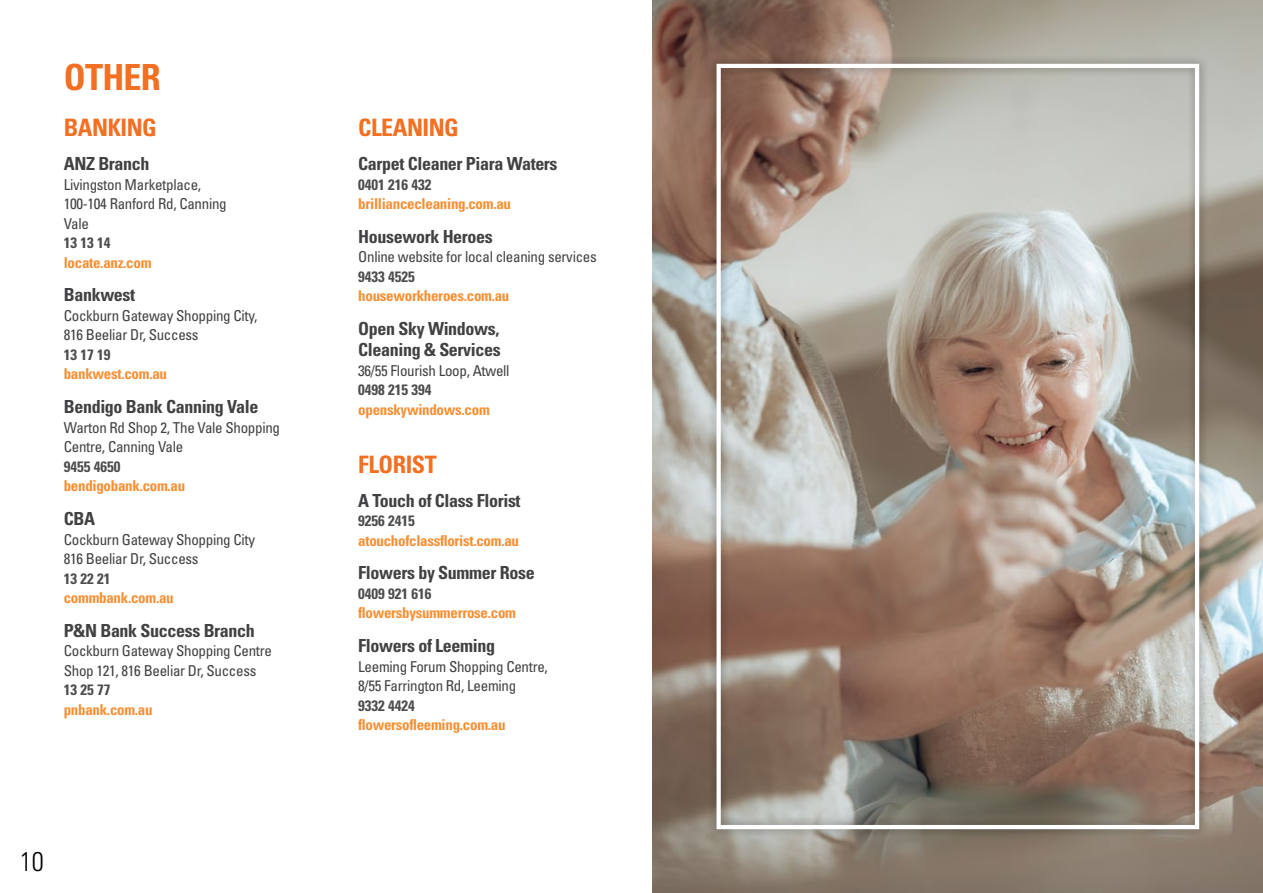
<style>
.page{position:relative;width:1263px;height:893px;background:#fff}
.page>*{position:absolute;margin:0;border:0;box-sizing:border-box;transform-origin:0 0}
.t1{font:700 condensed 36px "Univers LT Std";letter-spacing:-.02em;color:#f36f21}
.t2{font:300 condensed 27px "Univers LT Std";color:#000}
.t3{font:700 condensed 24px "Univers LT Std";letter-spacing:-.02em;color:#f36f21}
.t4{font:700 condensed 18px/21px "Univers LT Std";letter-spacing:-.02em;color:#414042}
.t5{font:condensed 15px/19.5px "Univers LT Std";letter-spacing:-.02em;color:#414042}
.t6{font:700 condensed 15px "Univers LT Std";letter-spacing:-.02em;color:#f78f33}
.t7{font:700 condensed 15px "Univers LT Std";color:#4c4c4e}
</style>
<div class="page">
<img style="left:653px;top:0;width:610px;height:893px">
<div style="left:708px;top:55px;width:501px;height:783px;background:#000;opacity:.4"></div>
<div style="left:716px;top:64px;width:483px;height:765px;border:4px solid #fff"></div>
<h1 class="t1" style="left:64px;top:55px;width:99px">OTHER</h1>
<h3 class="t3" style="left:64px;top:113px;width:95px">BANKING</h3>
<p class="t4" style="left:64px;top:153px;width:87px">ANZ Branch</p>
<p class="t5" style="left:64px;top:174px;width:164px">Livingston Marketplace,<br>100-104 Ranford Rd, Canning<br>Vale</p>
<p class="t7" style="left:64px;top:234px;width:48px">13 13 14</p>
<p class="t6" style="left:64px;top:253px;width:89px">locate.anz.com</p>
<p class="t4" style="left:64px;top:284px;width:73px">Bankwest</p>
<p class="t5" style="left:64px;top:306px;width:195px">Cockburn Gateway Shopping City,<br>816 Beeliar Dr, Success</p>
<p class="t7" style="left:64px;top:345px;width:48px">13 17 19</p>
<p class="t6" style="left:64px;top:365px;width:105px">bankwest.com.au</p>
<p class="t4" style="left:64px;top:396px;width:196px">Bendigo Bank Canning Vale</p>
<p class="t5" style="left:64px;top:417px;width:218px">Warton Rd Shop 2, The Vale Shopping<br>Centre, Canning Vale</p>
<p class="t7" style="left:64px;top:457px;width:58px">9455 4650</p>
<p class="t6" style="left:64px;top:477px;width:123px">bendigobank.com.au</p>
<p class="t4" style="left:64px;top:508px;width:33px">CBA</p>
<p class="t5" style="left:64px;top:529px;width:193px">Cockburn Gateway Shopping City<br>816 Beeliar Dr, Success</p>
<p class="t7" style="left:64px;top:569px;width:48px">13 22 21</p>
<p class="t6" style="left:64px;top:588px;width:111px">commbank.com.au</p>
<p class="t4" style="left:64px;top:620px;width:193px">P&amp;N Bank Success Branch</p>
<p class="t5" style="left:64px;top:641px;width:210px">Cockburn Gateway Shopping Centre<br>Shop 121, 816 Beeliar Dr, Success</p>
<p class="t7" style="left:64px;top:681px;width:48px">13 25 77</p>
<p class="t6" style="left:64px;top:700px;width:90px">pnbank.com.au</p>
<h2 class="t2" style="left:20px;top:845px;width:25px">10</h2>
<h3 class="t3" style="left:358px;top:113px;width:102px">CLEANING</h3>
<p class="t4" style="left:358px;top:153px;width:201px">Carpet Cleaner Piara Waters</p>
<p class="t7" style="left:358px;top:175px;width:75px">0401 216 432</p>
<p class="t6" style="left:358px;top:195px;width:154px">brilliancecleaning.com.au</p>
<p class="t4" style="left:358px;top:226px;width:136px">Housework Heroes</p>
<p class="t5" style="left:358px;top:247px;width:240px">Online website for local cleaning services</p>
<p class="t7" style="left:358px;top:267px;width:58px">9433 4525</p>
<p class="t6" style="left:358px;top:287px;width:153px">houseworkheroes.com.au</p>
<p class="t4" style="left:358px;top:318px;width:144px">Open Sky Windows,<br>Cleaning &amp; Services</p>
<p class="t5" style="left:358px;top:360px;width:153px">36/55 Flourish Loop, Atwell</p>
<p class="t7" style="left:358px;top:381px;width:75px">0498 215 394</p>
<p class="t6" style="left:358px;top:400px;width:133px">openskywindows.com</p>
<h3 class="t3" style="left:358px;top:449px;width:80px">FLORIST</h3>
<p class="t4" style="left:358px;top:490px;width:164px">A Touch of Class Florist</p>
<p class="t7" style="left:358px;top:511px;width:58px">9256 2415</p>
<p class="t6" style="left:358px;top:531px;width:162px">atouchofclassflorist.com.au</p>
<p class="t4" style="left:358px;top:562px;width:178px">Flowers by Summer Rose</p>
<p class="t7" style="left:358px;top:584px;width:75px">0409 921 616</p>
<p class="t6" style="left:358px;top:604px;width:159px">flowersbysummerrose.com</p>
<p class="t4" style="left:358px;top:635px;width:138px">Flowers of Leeming</p>
<p class="t5" style="left:358px;top:656px;width:191px">Leeming Forum Shopping Centre,<br>8/55 Farrington Rd, Leeming</p>
<p class="t7" style="left:358px;top:696px;width:58px">9332 4424</p>
<p class="t6" style="left:358px;top:715px;width:149px">flowersofleeming.com.au</p>
</div>
